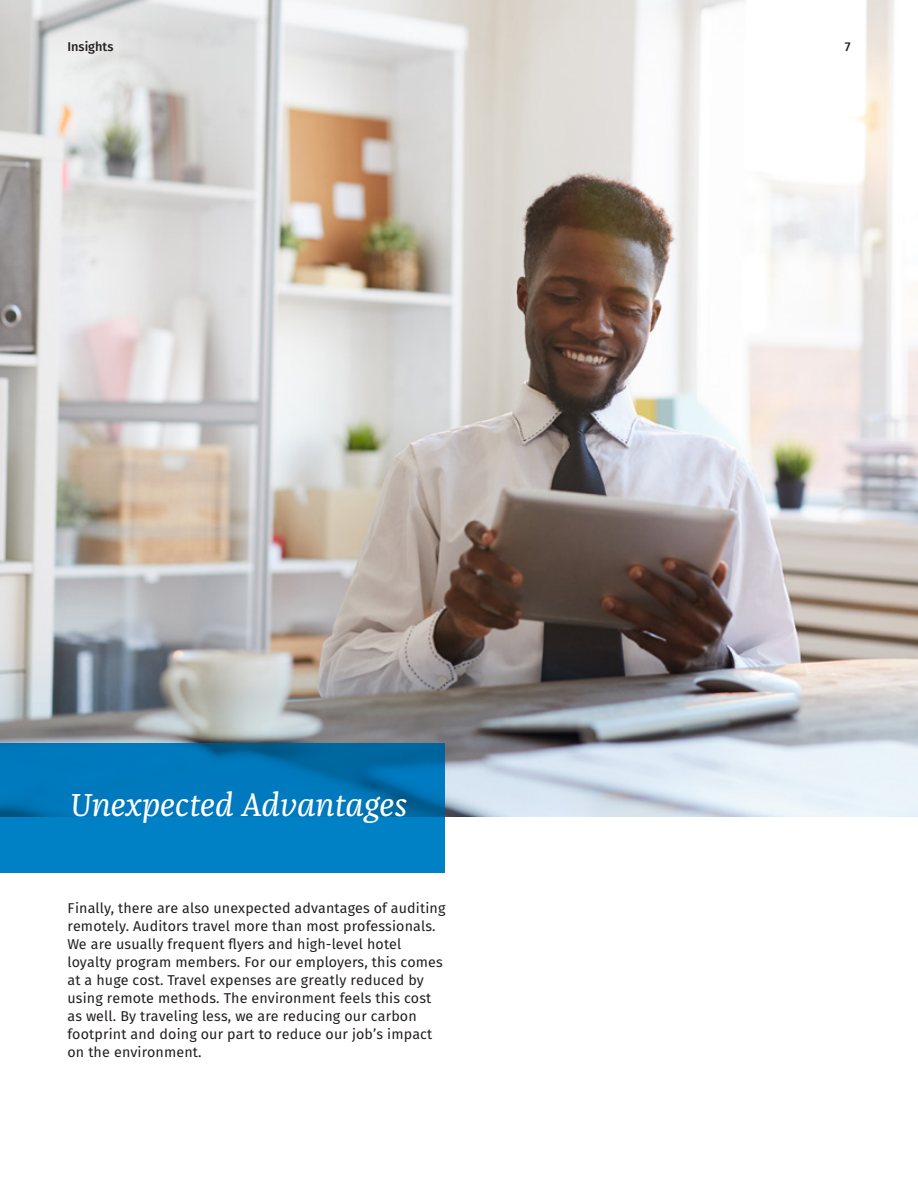
<style>
.page{position:relative;width:918px;height:1188px;background:#fff}
.page>*{position:absolute;margin:0;border:0;box-sizing:border-box;transform-origin:0 0}
.t1{font:italic 33px "Franziska OT";color:#fff}
.t2{font:14.25px/18px "Fira Sans";letter-spacing:.01em;color:#231f20}
.t3{font:500 12.75px "Fira Sans";color:#231f20}
</style>
<div class="page">
<img style="left:0;top:0;width:918px;height:816px">
<svg style="left:0;top:744px;width:446px;height:129px;background:#0079bc"></svg>
<p class="t3" style="left:67px;top:36px;width:47px">Insights</p>
<p class="t3" style="left:845px;top:36px;width:7px">7</p>
<h1 class="t1" style="left:70px;top:786px;width:338px">Unexpected Advantages</h1>
<p class="t2" style="left:68px;top:899px;width:379px">Finally, there are also unexpected advantages of auditing remotely. Auditors travel more than most professionals.<br>We are usually frequent flyers and high-level hotel loyalty program members. For our employers, this comes at a huge cost. Travel expenses are greatly reduced by using remote methods. The environment feels this cost as well. By traveling less, we are reducing our carbon footprint and doing our part to reduce our job’s impact on the environment.</p>
</div>
